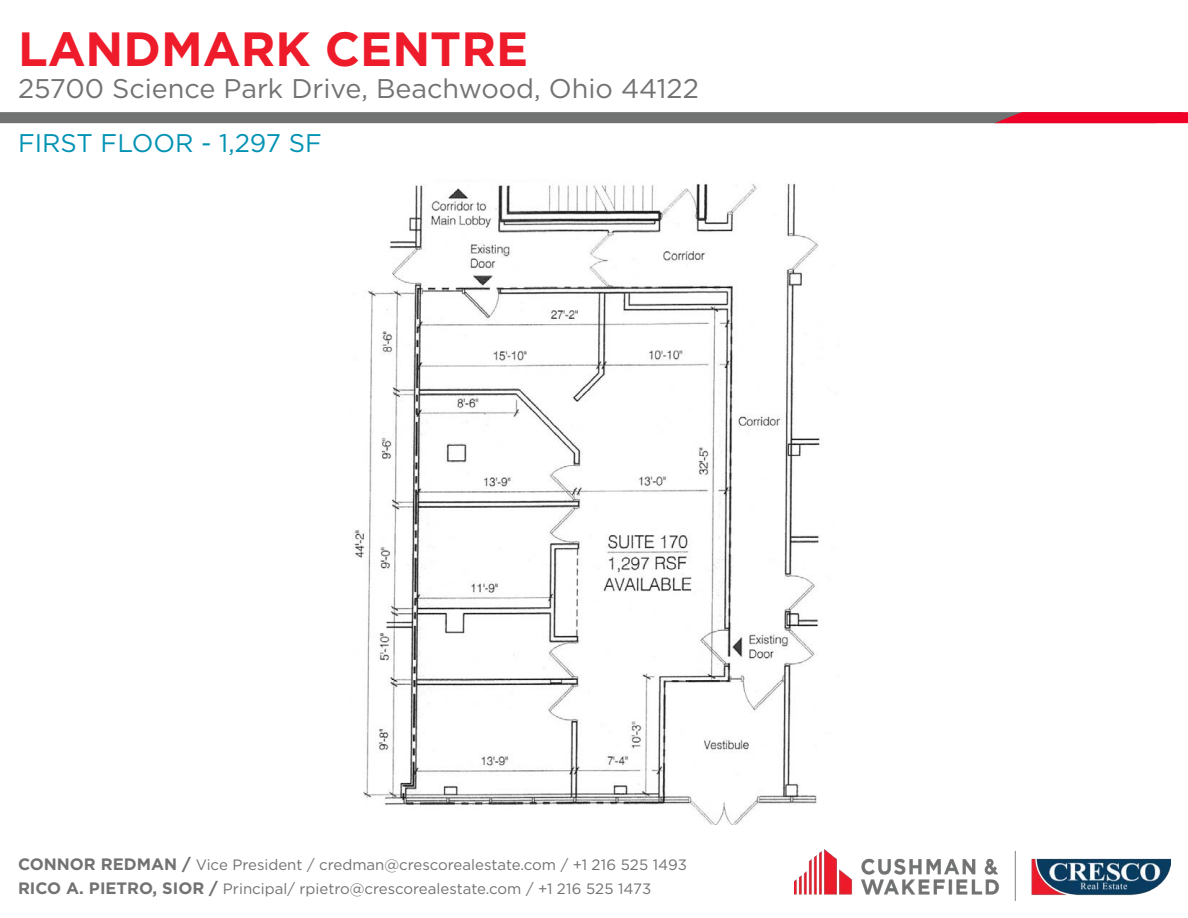
<style>
.page{position:relative;width:1188px;height:918px;background:#fff}
.page>*{position:absolute;margin:0;border:0;box-sizing:border-box;transform-origin:0 0}
.t1{font:700 48px "Gotham";color:#ee1b2a}
.t2{font:27px "Gotham";color:#717271}
.t3{font:25.5px "Gotham";color:#0092b3}
.t4{font:15px "Gotham";color:#717271}
.s1{font-weight:700;font-size:16.5px}
.s2{color:#707271}
</style>
<div class="page">
<svg style="left:0;top:112px;width:1188px;height:11px;background:#846267"></svg>
<img style="left:795px;top:850px;width:376px;height:50px">
<img style="left:354px;top:183px;width:466px;height:642px">
<h1 class="t1" style="left:18px;top:18px;width:512px">LANDMARK CENTRE</h1>
<h2 class="t2" style="left:18px;top:71px;width:682px">25700 Science Park Drive, Beachwood, Ohio 44122</h2>
<p class="t3" style="left:18px;top:126px;width:305px">FIRST FLOOR - 1,297 SF</p>
<p class="t4" style="left:18px;top:855px;width:671px"><span class="s1">CONNOR REDMAN /</span> Vice President / credman@crescorealestate.com / <span class="s2">+1 216 525 1493</span></p>
<p class="t4" style="left:18px;top:879px;width:635px"><span class="s1">RICO A. PIETRO, SIOR /</span> Principal/ rpietro@crescorealestate.com / <span class="s2">+1 216 525 1473</span></p>
</div>
